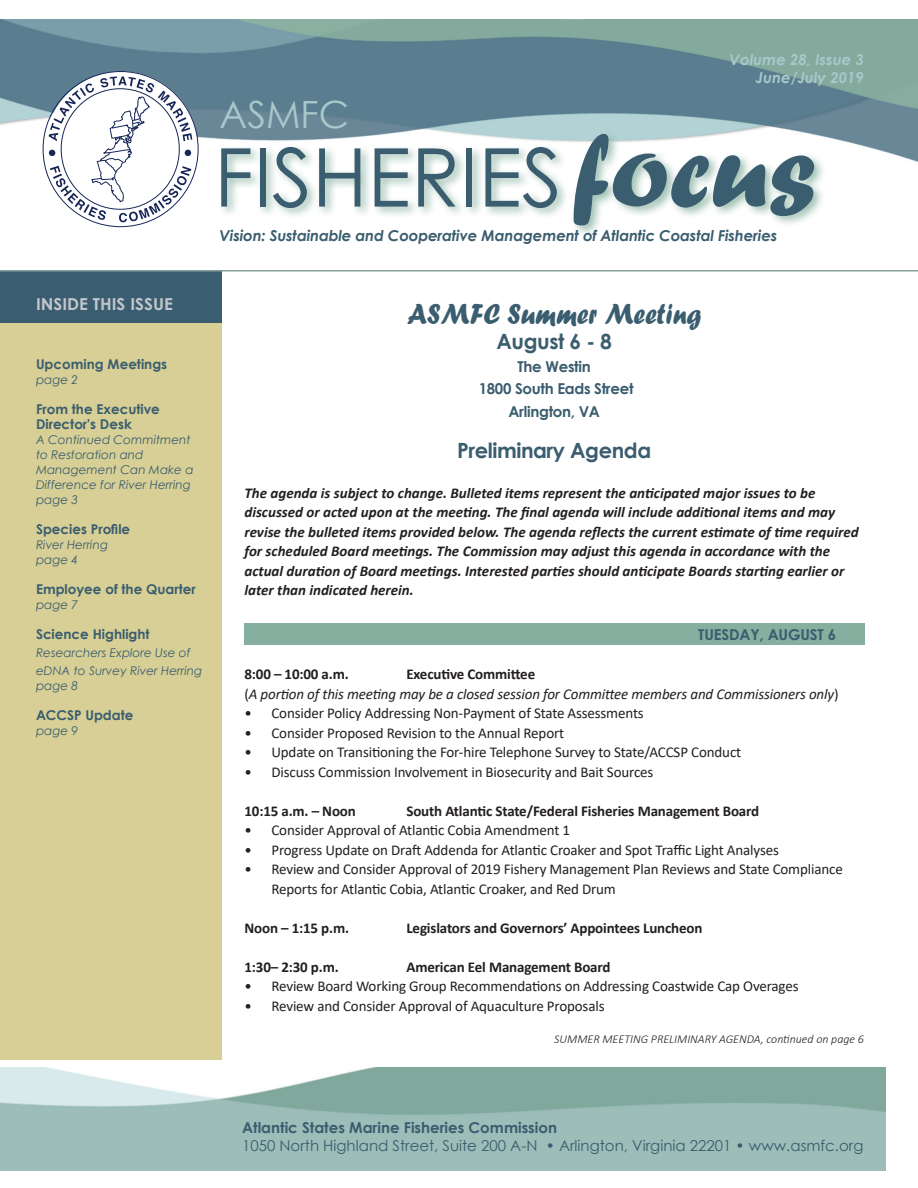
<style>
.page{position:relative;width:918px;height:1188px;background:#fff}
.page>*{position:absolute;margin:0;border:0;box-sizing:border-box;transform-origin:0 0}
.t1{font:81px "Century Gothic";color:#3a5d6f}
.t2{font:37.5px "Century Gothic";color:#a9c8cb}
.t3{font:30px "Forte";color:#3a5d6f;scale:.9 1}
.t4{font:700 21px "Century Gothic";letter-spacing:-.02em;color:#3a5d6f}
.t5{font:700 16.5px "Century Gothic";color:#c2c6cc;scale:1.04 1}
.t6{font:15px/19.5px "Calibri";letter-spacing:-.01em;color:#231f20}
.t7{font:italic 700 15px/19.5px "Calibri";color:#231f20}
.t8{font:700 15px "Calibri";letter-spacing:-.01em;color:#231f20}
.t9{font:italic 15px/19.5px "Calibri";letter-spacing:-.01em;color:#231f20}
.t10{font:700 15px/22.5px "Century Gothic";letter-spacing:-.01em;color:#3a5d6f;text-align:center}
.t11{font:15px "Century Gothic";color:#3a5d6f}
.t12{font:italic 700 15px "Century Gothic";letter-spacing:-.01em;color:#3a5d6f}
.t13{font:italic 700 15px/18px "Century Gothic";color:#a9c8cb;text-align:right}
.t14{font:700 13.5px/15px "Century Gothic";color:#3a5d6f}
.t15{font:italic 12px/15px "Century Gothic";color:#3a5d6f}
.t16{font:italic 300 12px "Calibri";color:#231f20}
.s1{font-family:"Forte";font-size:108px}
.s2{font-weight:700;font-style:normal}
.s3{font-style:normal}
</style>
<div class="page">
<img style="left:0;top:19px;width:918px;height:146px">
<div style="left:0;top:271px;width:221px;height:53px;background:#3a5d6f"></div>
<div style="left:218px;top:130px;width:608px;height:108px;background:#85af9e;opacity:.75"></div>
<div style="left:0;top:324px;width:221px;height:736px;background:#d7cf95"></div>
<svg style="left:45px;top:71px;width:153px;height:153px"></svg>
<svg style="left:49px;top:76px;width:143px;height:146px"></svg>
<hr style="left:0;top:270px;width:918px;height:2px;background:#86a299">
<div style="left:244px;top:623px;width:621px;height:22px;background:#85af9e"></div>
<p class="t13" style="left:730px;top:50px;width:136px">Volume 28, Issue 3<br>June/July 2019</p>
<h2 class="t2" style="left:220px;top:88px;width:131px">ASMFC</h2>
<h1 class="t1" style="left:214px;top:121px;width:603px">FISHERIES<span class="s1">focus</span></h1>
<p class="t12" style="left:220px;top:224px;width:559px">Vision: Sustainable and Cooperative Management of Atlantic Coastal Fisheries</p>
<p class="t5" style="left:36px;top:292px;width:133px">INSIDE THIS ISSUE</p>
<p class="t14" style="left:36px;top:356px;width:133px">Upcoming Meetings</p>
<p class="t15" style="left:36px;top:372px;width:44px">page 2</p>
<p class="t14" style="left:36px;top:401px;width:125px">From the Executive<br>Director's Desk</p>
<p class="t15" style="left:36px;top:432px;width:159px">A Continued Commitment to Restoration and<br>Management Can Make a<br>Difference for River Herring page 3</p>
<p class="t14" style="left:36px;top:521px;width:96px">Species Profile</p>
<p class="t15" style="left:36px;top:537px;width:74px">River Herring page 4</p>
<p class="t14" style="left:36px;top:581px;width:161px">Employee of the Quarter</p>
<p class="t15" style="left:36px;top:597px;width:44px">page 7</p>
<p class="t14" style="left:36px;top:626px;width:115px">Science Highlight</p>
<p class="t15" style="left:36px;top:643px;width:168px;line-height:18px">Researchers Explore Use of eDNA to Survey River Herring</p>
<p class="t15" style="left:36px;top:678px;width:44px">page 8</p>
<p class="t14" style="left:36px;top:707px;width:99px">ACCSP Update</p>
<p class="t15" style="left:36px;top:723px;width:44px">page 9</p>
<h3 class="t3" style="left:407px;top:296px;width:328px">ASMFC Summer Meeting</h3>
<h3 class="t4" style="left:496px;top:325px;width:117px">August 6 - 8</h3>
<p class="t10" style="left:479px;top:354px;width:156px">The Westin<br>1800 South Eads Street<br>Arlington, VA</p>
<h3 class="t4" style="left:457px;top:434px;width:196px">Preliminary Agenda</h3>
<p class="t7" style="left:244px;top:482px;width:616px">The agenda is subject to change. Bulleted items represent the anticipated major issues to be discussed or acted upon at the meeting. The final agenda will include additional items and may revise the bulleted items provided below. The agenda reflects the current estimate of time required for scheduled Board meetings. The Commission may adjust this agenda in accordance with the actual duration of Board meetings. Interested parties should anticipate Boards starting earlier or later than indicated herein.</p>
<p class="t10" style="left:698px;top:623px;width:140px">TUESDAY, AUGUST 6</p>
<p class="t9" style="left:244px;top:664px;width:596px;text-indent:162px"><span class="s2">Executive Committee<br></span><span class="s3">(</span>A portion of this meeting may be a closed session for Committee members and Commissioners only<span class="s3">)</span></p>
<p class="t6" style="left:244px;top:703px;width:401px">• Consider Policy Addressing Non-Payment of State Assessments</p>
<p class="t6" style="left:244px;top:723px;width:321px">• Consider Proposed Revision to the Annual Report</p>
<p class="t6" style="left:244px;top:742px;width:498px">• Update on Transitioning the For-hire Telephone Survey to State/ACCSP Conduct</p>
<p class="t6" style="left:244px;top:762px;width:410px">• Discuss Commission Involvement in Biosecurity and Bait Sources</p>
<p class="t8" style="left:244px;top:800px;width:113px">10:15 a.m. – Noon</p>
<p class="t8" style="left:406px;top:800px;width:354px">South Atlantic State/Federal Fisheries Management Board</p>
<p class="t6" style="left:244px;top:820px;width:327px">• Consider Approval of Atlantic Cobia Amendment 1</p>
<p class="t6" style="left:244px;top:840px;width:536px">• Progress Update on Draft Addenda for Atlantic Croaker and Spot Traffic Light Analyses</p>
<p class="t6" style="left:271px;top:859px;width:573px;text-indent:-27px">• Review and Consider Approval of 2019 Fishery Management Plan Reviews and State Compliance<br>Reports for Atlantic Cobia, Atlantic Croaker, and Red Drum</p>
<p class="t8" style="left:244px;top:917px;width:106px">Noon – 1:15 p.m.</p>
<p class="t8" style="left:406px;top:917px;width:298px">Legislators and Governors’ Appointees Luncheon</p>
<p class="t8" style="left:244px;top:956px;width:96px">1:30– 2:30 p.m.</p>
<p class="t8" style="left:406px;top:956px;width:206px">American Eel Management Board</p>
<p class="t6" style="left:244px;top:976px;width:556px">• Review Board Working Group Recommendations on Addressing Coastwide Cap Overages</p>
<p class="t6" style="left:244px;top:996px;width:362px">• Review and Consider Approval of Aquaculture Proposals</p>
<p class="t8" style="left:244px;top:664px;width:106px">8:00 – 10:00 a.m.</p>
<p class="t16" style="left:554px;top:1032px;width:311px">SUMMER MEETING PRELIMINARY AGENDA, continued on page 6</p>
<p class="t10" style="left:242px;top:1115px;width:316px">Atlantic States Marine Fisheries Commission</p>
<p class="t11" style="left:242px;top:1135px;width:623px">1050 North Highland Street, Suite 200 A-N • Arlington, Virginia 22201 • www.asmfc.org</p>
</div>
